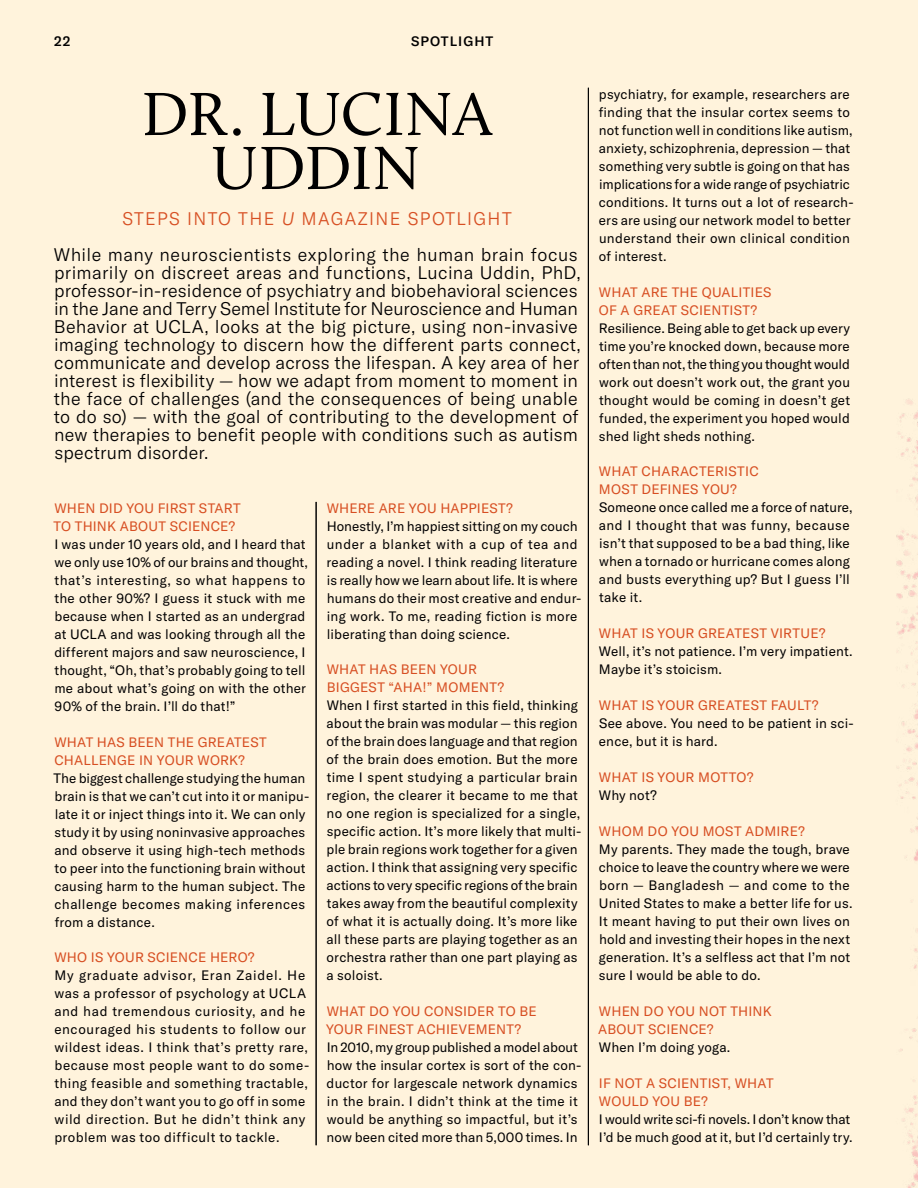
<style>
.page{position:relative;width:918px;height:1188px;background:#fff3dc}
.page>*{position:absolute;margin:0;border:0;box-sizing:border-box;transform-origin:0 0}
.t1{font:63px/54px "Calluna";letter-spacing:-.005em;color:#000001;text-align:center}
.t2{font:300 18px/18px "GT America";letter-spacing:.01em;color:#000001}
.t3{font:300 18px/36px "GT America";letter-spacing:.03em;color:#000001;text-align:center}
.t4{font:13.5px/18px "GT America";letter-spacing:.01em;color:#000001}
.t5{font:13.5px/18px "GT America";letter-spacing:.015em;color:#d74f23}
.t6{font:13.5px/18px "GT America";letter-spacing:.035em;color:#000001}
.t7{font:500 13.5px "GT America";letter-spacing:.08em;color:#000001}
.s1{color:#d74f23}
.s2{font-style:italic;color:#d74f23}
</style>
<div class="page">
<img style="left:896px;top:399px;width:22px;height:789px">
<hr style="left:316px;top:502px;width:1px;height:643px;background:#000001">
<hr style="left:588px;top:88px;width:1px;height:1057px;background:#000001">
<p class="t7" style="left:54px;top:34px;width:18px">22</p>
<p class="t7" style="left:411px;top:34px;width:84px">SPOTLIGHT</p>
<h1 class="t1" style="left:142px;top:86px;width:352px">DR. LUCINA<br>UDDIN</h1>
<h2 class="t3" style="left:54px;top:201px;width:525px"><span class="s1">STEPS INTO THE</span> <span class="s2">U</span> <span class="s1">MAGAZINE SPOTLIGHT<br></span>While many neuroscientists exploring the human brain focus</h2>
<p class="t2" style="left:54px;top:264px;width:528px">primarily on discreet areas and functions, Lucina Uddin, PhD, professor-in-residence of psychiatry and biobehavioral sciences in the Jane and Terry Semel Institute for Neuroscience and Human Behavior at UCLA, looks at the big picture, using non-invasive imaging technology to discern how the different parts connect, communicate and develop across the lifespan. A key area of her interest is flexibility — how we adapt from moment to moment in the face of challenges (and the consequences of being unable to do so) — with the goal of contributing to the development of new therapies to benefit people with conditions such as autism spectrum disorder.</p>
<p class="t5" style="left:54px;top:499px;width:189px">WHEN DID YOU FIRST START<br>TO THINK ABOUT SCIENCE?</p>
<p class="t4" style="left:54px;top:535px;width:255px">I was under 10 years old, and I heard that we only use 10% of our brains and thought, that’s interesting, so what happens to the other 90%? I guess it stuck with me because when I started as an undergrad at UCLA and was looking through all the different majors and saw neuroscience, I thought, “Oh, that’s probably going to tell me about what’s going on with the other 90% of the brain. I’ll do that!”</p>
<p class="t5" style="left:54px;top:733px;width:214px">WHAT HAS BEEN THE GREATEST<br>CHALLENGE IN YOUR WORK?</p>
<p class="t4" style="left:54px;top:769px;width:257px">The biggest challenge studying the human brain is that we can’t cut into it or manipu&shy;late it or inject things into it. We can only study it by using noninvasive approaches and observe it using high-tech methods to peer into the functioning brain without causing harm to the human subject. The challenge becomes making inferences from a distance.</p>
<p class="t5" style="left:54px;top:949px;width:202px">WHO IS YOUR SCIENCE HERO?</p>
<p class="t6" style="left:54px;top:967px;width:256px">My graduate advisor, Eran Zaidel. He was a professor of psychology at UCLA and had tremendous curiosity, and he encouraged his students to follow our wildest ideas. I think that’s pretty rare, because most people want to do some&shy;thing feasible and something tractable, and they don’t want you to go off in some wild direction. But he didn’t think any problem was too difficult to tackle.</p>
<p class="t5" style="left:327px;top:499px;width:188px">WHERE ARE YOU HAPPIEST?</p>
<p class="t4" style="left:327px;top:517px;width:256px">Honestly, I’m happiest sitting on my couch under a blanket with a cup of tea and reading a novel. I think reading literature is really how we learn about life. It is where humans do their most creative and endur&shy;ing work. To me, reading fiction is more liberating than doing science.</p>
<p class="t5" style="left:327px;top:661px;width:179px">WHAT HAS BEEN YOUR<br>BIGGEST “AHA!” MOMENT?</p>
<p class="t4" style="left:327px;top:697px;width:256px">When I first started in this field, thinking about the brain was modular — this region of the brain does language and that region of the brain does emotion. But the more time I spent studying a particular brain region, the clearer it became to me that no one region is specialized for a single, specific action. It’s more likely that multi&shy;ple brain regions work together for a given action. I think that assigning very specific actions to very specific regions of the brain takes away from the beautiful complexity of what it is actually doing. It’s more like all these parts are playing together as an orchestra rather than one part playing as a soloist.</p>
<p class="t5" style="left:326px;top:1003px;width:212px">WHAT DO YOU CONSIDER TO BE<br>YOUR FINEST ACHIEVEMENT?</p>
<p class="t4" style="left:327px;top:1039px;width:256px">In 2010, my group published a model about how the insular cortex is sort of the con&shy;ductor for largescale network dynamics in the brain. I didn’t think at the time it would be anything so impactful, but it’s now been cited more than 5,000 times. In</p>
<p class="t4" style="left:599px;top:85px;width:256px">psychiatry, for example, researchers are finding that the insular cortex seems to not function well in conditions like autism, anxiety, schizophrenia, depression — that something very subtle is going on that has implications for a wide range of psychiatric conditions. It turns out a lot of research&shy;ers are using our network model to better understand their own clinical condition of interest.</p>
<p class="t5" style="left:599px;top:283px;width:174px">WHAT ARE THE QUALITIES<br>OF A GREAT SCIENTIST?</p>
<p class="t4" style="left:599px;top:319px;width:253px;text-align:justify">Resilience. Being able to get back up every time you’re knocked down, because more often than not, the thing you thought would work out doesn’t work out, the grant you thought would be coming in doesn’t get funded, the experiment you hoped would shed light sheds nothing.</p>
<p class="t5" style="left:599px;top:463px;width:161px">WHAT CHARACTERISTIC<br>MOST DEFINES YOU?</p>
<p class="t4" style="left:599px;top:499px;width:255px">Someone once called me a force of nature, and I thought that was funny, because isn’t that supposed to be a bad thing, like when a tornado or hurricane comes along and busts everything up? But I guess I’ll take it.</p>
<p class="t5" style="left:599px;top:625px;width:228px">WHAT IS YOUR GREATEST VIRTUE?</p>
<p class="t4" style="left:599px;top:643px;width:255px">Well, it’s not patience. I’m very impatient.<br>Maybe it’s stoicism.</p>
<p class="t5" style="left:599px;top:697px;width:221px">WHAT IS YOUR GREATEST FAULT?</p>
<p class="t4" style="left:599px;top:715px;width:256px">See above. You need to be patient in sci&shy;ence, but it is hard.</p>
<p class="t5" style="left:599px;top:768px;width:156px">WHAT IS YOUR MOTTO?</p>
<p class="t4" style="left:599px;top:786px;width:59px">Why not?</p>
<p class="t5" style="left:599px;top:822px;width:207px">WHOM DO YOU MOST ADMIRE?</p>
<p class="t4" style="left:599px;top:840px;width:255px">My parents. They made the tough, brave choice to leave the country where we were born — Bangladesh — and come to the United States to make a better life for us.<br>It meant having to put their own lives on hold and investing their hopes in the next generation. It’s a selfless act that I’m not sure I would be able to do.</p>
<p class="t5" style="left:598px;top:1002px;width:175px">WHEN DO YOU NOT THINK<br>ABOUT SCIENCE?</p>
<p class="t4" style="left:599px;top:1038px;width:133px">When I’m doing yoga.</p>
<p class="t5" style="left:599px;top:1074px;width:176px">IF NOT A SCIENTIST, WHAT<br>WOULD YOU BE?</p>
<p class="t4" style="left:599px;top:1110px;width:255px">I would write sci-fi novels. I don’t know that<br>I’d be much good at it, but I’d certainly try.</p>
</div>
